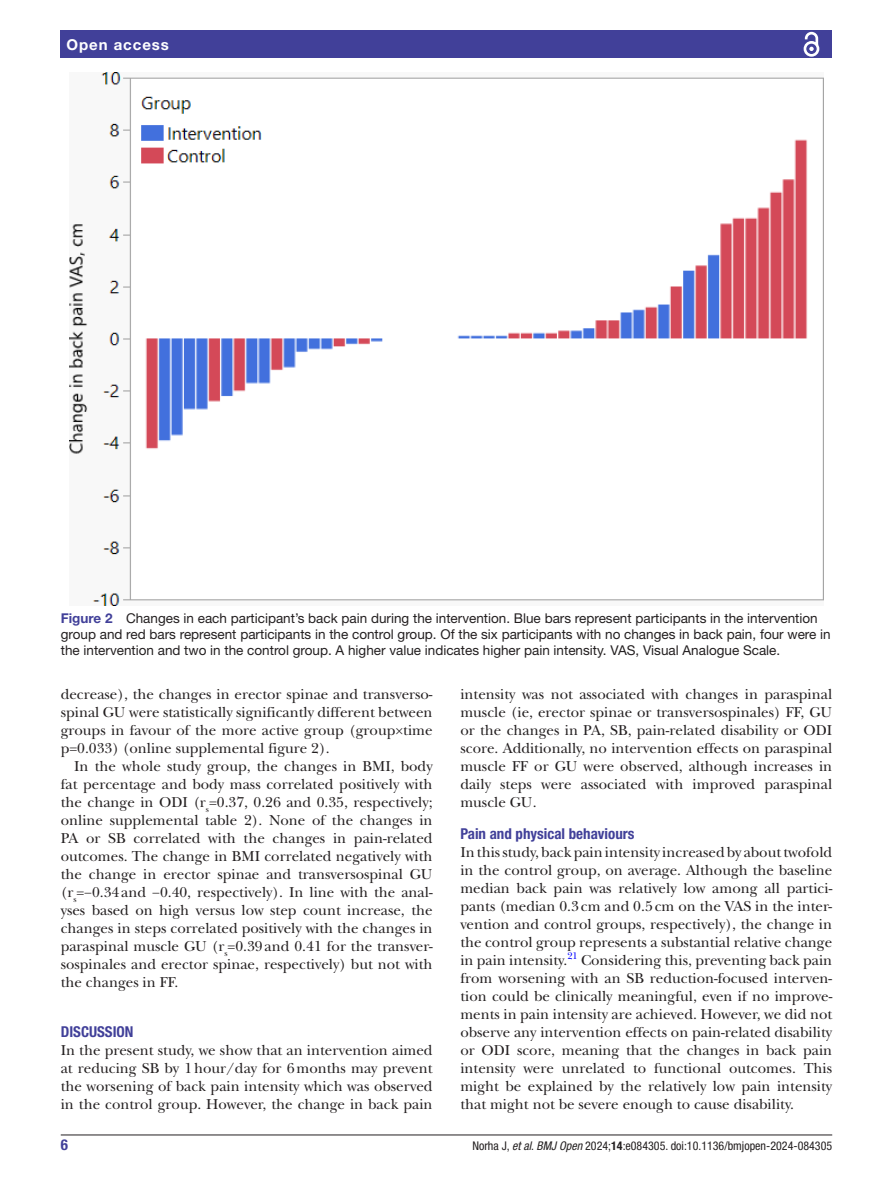
<style>
.page{position:relative;width:893px;height:1191px;background:#fff}
.page>*{position:absolute;margin:0;border:0;box-sizing:border-box;transform-origin:0 0}
.t1{font:15px/18px "New Baskerville";color:#231f20;text-align:justify}
.t2{font:700 condensed 15px "Helvetica Neue LT Std";color:#414099}
.t3{font:700 15px "Helvetica Neue LT Std";letter-spacing:.065em;color:#fff}
.t4{font:13.5px/16.2px "Helvetica Neue LT Std";color:#231f20}
.t5{font:condensed 12px "Helvetica Neue LT Std";color:#231f20}
.s1{font-weight:700;color:#414099}
.s2{font-style:italic}
.s3{font-weight:700}
</style>
<div class="page">
<hr style="left:61px;top:1134px;width:771px;height:1px;background:#231f20">
<div style="left:61px;top:31px;width:771px;height:27px;background:#414099"></div>
<svg style="left:803px;top:31px;width:17px;height:26px"></svg>
<img style="left:70px;top:73px;width:753px;height:532px">
<p class="t3" style="left:66px;top:35px;width:104px">Open access</p>
<p class="t4" style="left:61px;top:609px;width:771px"><span class="s1">Figure 2</span> Changes in each participant’s back pain during the intervention. Blue bars represent participants in the intervention group and red bars represent participants in the control group. Of the six participants with no changes in back pain, four were in the intervention and two in the control group. A higher value indicates higher pain intensity. VAS, Visual Analogue Scale.</p>
<p class="t1" style="left:61px;top:685px;width:373px">decrease), the changes in erector spinae and transverso&shy;spinal GU were statistically significantly different between groups in favour of the more active group (group×time p=0.033) (online supplemental figure 2).</p>
<p class="t1" style="left:61px;top:757px;width:373px;text-indent:14px">In the whole study group, the changes in BMI, body fat percentage and body mass correlated positively with the change in ODI (r<sub>s</sub>=0.37, 0.26 and 0.35, respectively; online supplemental table 2). None of the changes in PA or SB correlated with the changes in pain-related outcomes. The change in BMI correlated negatively with the change in erector spinae and transversospinal GU (r<sub>s</sub>=−0.34and −0.40, respectively). In line with the anal&shy;yses based on high versus low step count increase, the changes in steps correlated positively with the changes in paraspinal muscle GU (r<sub>s</sub>=0.39and 0.41 for the transver&shy;sospinales and erector spinae, respectively) but not with the changes in FF.</p>
<p class="t2" style="left:61px;top:1023px;width:74px">DISCUSSION</p>
<p class="t1" style="left:61px;top:1041px;width:373px">In the present study, we show that an intervention aimed at reducing SB by 1hour/day for 6months may prevent the worsening of back pain intensity which was observed in the control group. However, the change in back pain</p>
<p class="t1" style="left:460px;top:685px;width:373px">intensity was not associated with changes in paraspinal muscle (ie, erector spinae or transversospinales) FF, GU or the changes in PA, SB, pain-related disability or ODI score. Additionally, no intervention effects on paraspinal muscle FF or GU were observed, although increases in daily steps were associated with improved paraspinal muscle GU.</p>
<p class="t2" style="left:460px;top:825px;width:176px">Pain and physical behaviours</p>
<p class="t1" style="left:460px;top:843px;width:373px">In this study, back pain intensity increased by about twofold in the control group, on average. Although the baseline median back pain was relatively low among all partici&shy;pants (median 0.3cm and 0.5cm on the VAS in the inter&shy;vention and control groups, respectively), the change in the control group represents a substantial relative change in pain intensity.<sup>21</sup> Considering this, preventing back pain from worsening with an SB reduction-focused interven&shy;tion could be clinically meaningful, even if no improve&shy;ments in pain intensity are achieved. However, we did not observe any intervention effects on pain-related disability or ODI score, meaning that the changes in back pain intensity were unrelated to functional outcomes. This might be explained by the relatively low pain intensity that might not be severe enough to cause disability.</p>
<p class="t2" style="left:61px;top:1135px;width:9px">6</p>
<p class="t5" style="left:472px;top:1138px;width:361px">Norha J, <span class="s2">et al</span>. <span class="s2">BMJ Open</span> 2024;<span class="s3">14</span>:e084305. doi:10.1136/bmjopen-2024-084305</p>
</div>
